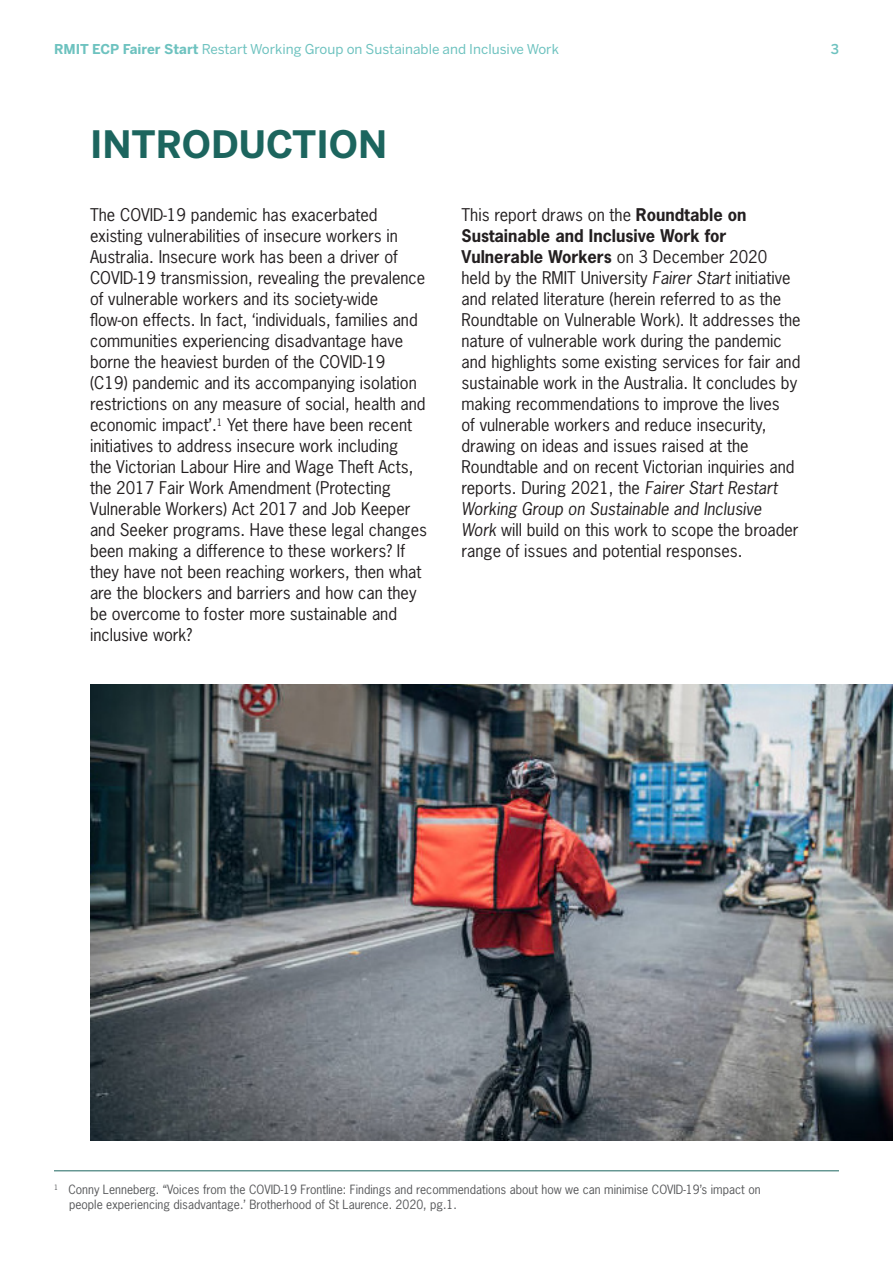
<style>
.page{position:relative;width:893px;height:1263px;background:#fff}
.page>*{position:absolute;margin:0;border:0;box-sizing:border-box;transform-origin:0 0}
.heading{font:700 37.5px "Benton Sans";color:#1c655e}
.body_text{font:16.5px/21px "News Gothic Std";color:#231f20}
.t1{font:13.5px "Benton Sans";color:#6dc2bf}
.t2{font:500 13.5px "Benton Sans";color:#6dc2bf}
.t3{font:12px "News Gothic Std";color:#57585a}
.s1{font-weight:700}
.s2{font-style:italic}
</style>
<div class="page">
<img style="left:90px;top:684px;width:803px;height:456px">
<hr style="left:54px;top:1170px;width:785px;height:1px;background:#1c655e">
<p class="t1" style="left:54px;top:41px;width:506px"><span class="s1">RMIT ECP Fairer Start</span> Restart Working Group on Sustainable and Inclusive Work</p>
<p class="t2" style="left:831px;top:41px;width:10px">3</p>
<p class="heading" style="left:90px;top:122px;width:299px">INTRODUCTION</p>
<p class="body_text" style="left:90px;top:204px;width:339px">The COVID-19 pandemic has exacerbated existing vulnerabilities of insecure workers in Australia. Insecure work has been a driver of COVID-19 transmission, revealing the prevalence of vulnerable workers and its society-wide flow-on effects. In fact, ‘individuals, families and communities experiencing disadvantage have borne the heaviest burden of the COVID-19 (C19) pandemic and its accompanying isolation restrictions on any measure of social, health and economic impact’.<sup>1</sup> Yet there have been recent initiatives to address insecure work including<br>the Victorian Labour Hire and Wage Theft Acts, the 2017 Fair Work Amendment (Protecting Vulnerable Workers) Act 2017 and Job Keeper and Seeker programs. Have these legal changes been making a difference to these workers? If they have not been reaching workers, then what are the blockers and barriers and how can they be overcome to foster more sustainable and inclusive work?</p>
<p class="body_text" style="left:461px;top:204px;width:341px">This report draws on the <span class="s1">Roundtable on Sustainable and Inclusive Work for Vulnerable Workers</span> on 3 December 2020<br>held by the RMIT University <span class="s2">Fairer Start</span> initiative and related literature (herein referred to as the Roundtable on Vulnerable Work). It addresses the nature of vulnerable work during the pandemic and highlights some existing services for fair and sustainable work in the Australia. It concludes by making recommendations to improve the lives<br>of vulnerable workers and reduce insecurity, drawing on ideas and issues raised at the Roundtable and on recent Victorian inquiries and reports. During 2021, the <span class="s2">Fairer Start Restart Working Group on Sustainable and Inclusive Work</span> will build on this work to scope the broader range of issues and potential responses.</p>
<p class="t3" style="left:54px;top:1182px;width:708px"><sup>1</sup> Conny Lenneberg. “Voices from the COVID-19 Frontline: Findings and recommendations about how we can minimise COVID-19’s impact on</p>
<p class="t3" style="left:69px;top:1196px;width:389px">people experiencing disadvantage.’ Brotherhood of St Laurence. 2020, pg.1.</p>
</div>
